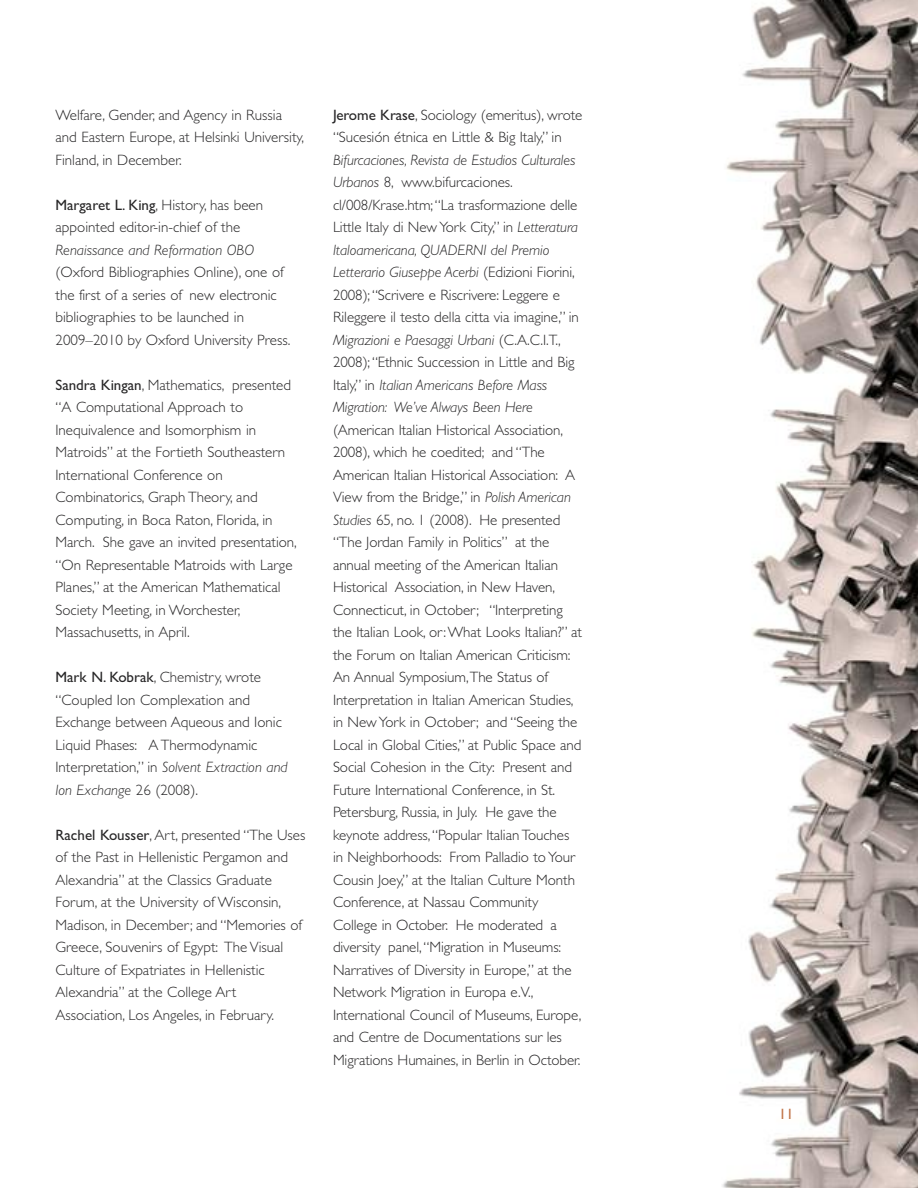
<style>
.page{position:relative;width:918px;height:1188px;background:#fff}
.page>*{position:absolute;margin:0;border:0;box-sizing:border-box;transform-origin:0 0}
.t1{font:300 15px/22.5px "Gill Sans";letter-spacing:-.005em;color:#272627}
.t2{font:italic 300 15px "Gill Sans";color:#272627}
.t3{font:15px "Gill Sans";color:#c17549}
.s1{font-weight:400}
.s2{font-style:italic}
</style>
<div class="page">
<img style="left:722px;top:0;width:196px;height:1188px">
<p class="t1" style="left:56px;top:103px;width:250px">Welfare, Gender, and Agency in Russia and Eastern Europe, at Helsinki University,<br>Finland, in December.</p>
<p class="t1" style="left:56px;top:193px;width:209px"><span class="s1">Margaret L. King</span>, History, has been appointed editor-in-chief of the</p>
<p class="t2" style="left:56px;top:241px;width:200px">Renaissance and Reformation OBO</p>
<p class="t1" style="left:55px;top:261px;width:236px">(Oxford Bibliographies Online), one of the first of a series of new electronic bibliographies to be launched in 2009–2010 by Oxford University Press.</p>
<p class="t1" style="left:56px;top:373px;width:243px"><span class="s1">Sandra Kingan</span>, Mathematics, presented “A Computational Approach to Inequivalence and Isomorphism in Matroids” at the Fortieth Southeastern International Conference on Combinatorics, Graph Theory, and Computing, in Boca Raton, Florida, in March. She gave an invited presentation, “On Representable Matroids with Large Planes,” at the American Mathematical Society Meeting, in Worchester, Massachusetts, in April.</p>
<p class="t1" style="left:56px;top:666px;width:234px"><span class="s1">Mark N. Kobrak</span>, Chemistry, wrote “Coupled Ion Complexation and Exchange between Aqueous and Ionic Liquid Phases: A Thermodynamic Interpretation,” in <span class="s2">Solvent Extraction and Ion Exchange</span> 26 (2008).</p>
<p class="t1" style="left:55px;top:823px;width:251px"><span class="s1">Rachel Kousser</span>, Art, presented “The Uses of the Past in Hellenistic Pergamon and Alexandria” at the Classics Graduate Forum, at the University of Wisconsin, Madison, in December; and “Memories of Greece, Souvenirs of Egypt: The Visual Culture of Expatriates in Hellenistic Alexandria” at the College Art Association, Los Angeles, in February.</p>
<p class="t1" style="left:333px;top:103px;width:251px"><span class="s1">Jerome Krase</span>, Sociology (emeritus), wrote “Sucesión étnica en Little &amp; Big Italy,” in</p>
<p class="t1" style="left:333px;top:148px;width:248px"><span class="s2">Bifurcaciones, Revista de Estudios Culturales Urbanos</span> 8, www.bifurcaciones. cl/008/Krase.htm;“La trasformazione delle Little Italy di New York City,” in <span class="s2">Letteratura Italoamericana, QUADERNI del Premio Letterario Giuseppe Acerbi</span> (Edizioni Fiorini, 2008);“Scrivere e Riscrivere: Leggere e Rileggere il testo della citta via imagine,” in <span class="s2">Migrazioni e Paesaggi Urbani</span> (C.A.C.I.T., 2008);“Ethnic Succession in Little and Big Italy,” in <span class="s2">Italian Americans Before Mass Migration: We’ve Always Been Here</span></p>
<p class="t1" style="left:333px;top:418px;width:250px">(American Italian Historical Association, 2008), which he coedited; and “The American Italian Historical Association: A View from the Bridge,” in <span class="s2">Polish American Studies</span> 65, no. 1 (2008). He presented “The Jordan Family in Politics” at the annual meeting of the American Italian Historical Association, in New Haven, Connecticut, in October; “Interpreting the Italian Look, or:What Looks Italian?” at the Forum on Italian American Criticism:<br>An Annual Symposium,The Status of Interpretation in Italian American Studies, in New York in October; and “Seeing the Local in Global Cities,” at Public Space and Social Cohesion in the City: Present and Future International Conference, in St.<br>Petersburg, Russia, in July. He gave the keynote address,“Popular Italian Touches in Neighborhoods: From Palladio to Your Cousin Joey,” at the Italian Culture Month Conference, at Nassau Community College in October. He moderated a diversity panel,“Migration in Museums:<br>Narratives of Diversity in Europe,” at the Network Migration in Europa e.V., International Council of Museums, Europe, and Centre de Documentations sur les Migrations Humaines, in Berlin in October.</p>
<p class="t3" style="left:779px;top:1105px;width:16px">11</p>
</div>
